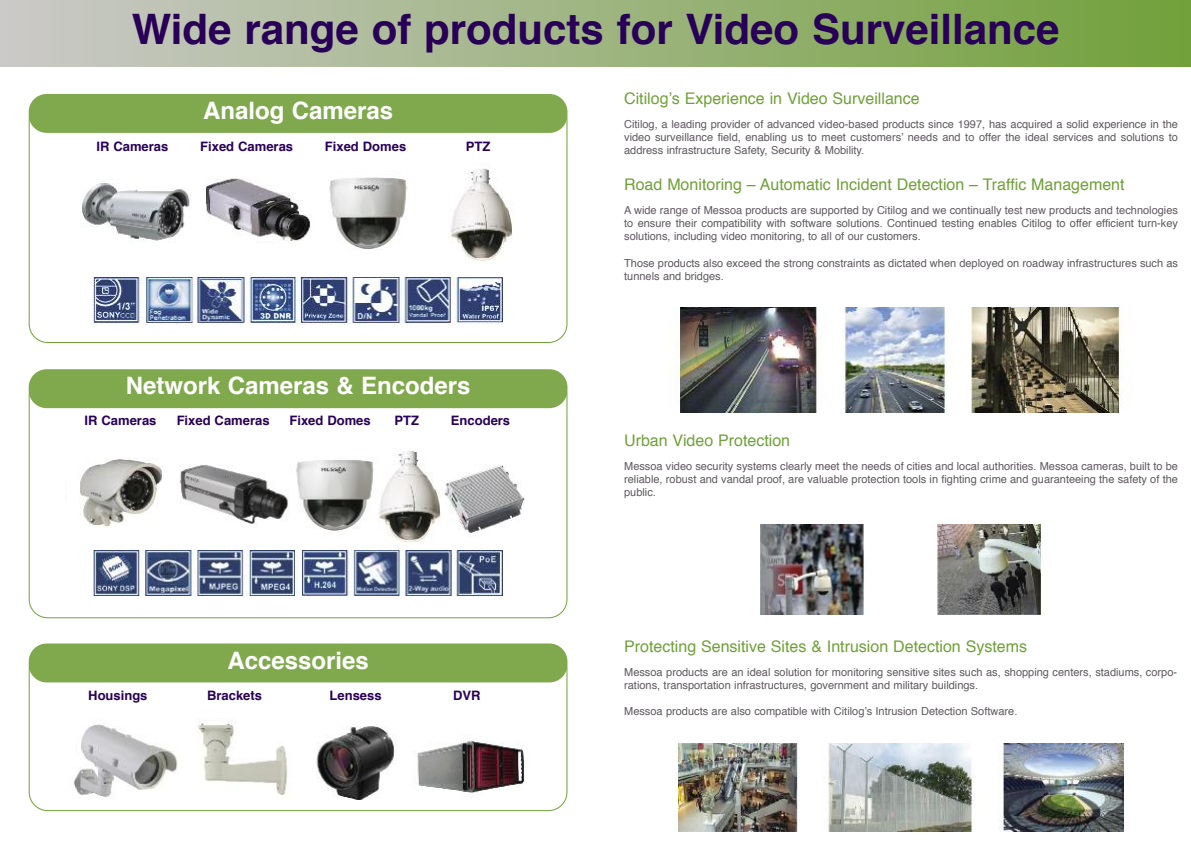
<style>
.page{position:relative;width:1191px;height:842px;background:#fff}
.page>*{position:absolute;margin:0;border:0;box-sizing:border-box;transform-origin:0 0}
.t1{font:700 42px "Helvetica";color:#280057}
.t2{font:700 24px "Helvetica";color:#fff}
.t3{font:16px "Helvetica";color:#70a038}
.t4{font:700 13px "Helvetica";color:#280057}
.t5{font:11px/13.2px "Helvetica";color:#5f5860;text-align:justify}
</style>
<div class="page">
<svg style="left:29px;top:101px;width:538px;height:242px"></svg>
<div style="left:0;top:0;width:1191px;height:66px;background:linear-gradient(to right,#cbc9c9,#72a03a)"></div>
<div style="left:29px;top:94px;width:538px;height:39px;background:#7fa94c;border-radius:18px"></div>
<img style="left:81px;top:164px;width:459px;height:101px">
<img style="left:94px;top:277px;width:408px;height:50px">
<svg style="left:29px;top:377px;width:538px;height:241px"></svg>
<div style="left:29px;top:369px;width:538px;height:39px;background:#7fa94c;border-radius:18px"></div>
<img style="left:66px;top:449px;width:459px;height:94px">
<img style="left:94px;top:550px;width:408px;height:46px">
<svg style="left:29px;top:651px;width:538px;height:160px"></svg>
<div style="left:29px;top:643px;width:538px;height:39px;background:#7fa94c;border-radius:18px"></div>
<img style="left:69px;top:710px;width:459px;height:90px">
<img style="left:677px;top:307px;width:447px;height:105px">
<img style="left:760px;top:524px;width:280px;height:90px">
<img style="left:678px;top:743px;width:445px;height:88px">
<img style="left:205px;top:178px;width:106px;height:63px">
<div style="left:67px;top:457px;width:112px;height:72px;background:#fff"></div>
<img style="left:80px;top:458px;width:83px;height:68px">
<div style="left:192px;top:170px;width:13px;height:77px;background:#fff"></div>
<h1 class="t1" style="left:132px;top:12px;width:929px">Wide range of products for Video Surveillance</h1>
<h2 class="t2" style="left:203px;top:101px;width:192px">Analog Cameras</h2>
<p class="t4" style="left:96px;top:141px;width:73px">IR Cameras</p>
<p class="t4" style="left:200px;top:141px;width:94px">Fixed Cameras</p>
<p class="t4" style="left:325px;top:141px;width:83px">Fixed Domes</p>
<p class="t4" style="left:466px;top:141px;width:26px">PTZ</p>
<h2 class="t2" style="left:126px;top:376px;width:346px">Network Cameras &amp; Encoders</h2>
<p class="t4" style="left:85px;top:415px;width:73px">IR Cameras</p>
<p class="t4" style="left:177px;top:415px;width:94px">Fixed Cameras</p>
<p class="t4" style="left:289px;top:415px;width:83px">Fixed Domes</p>
<p class="t4" style="left:394px;top:415px;width:26px">PTZ</p>
<p class="t4" style="left:451px;top:415px;width:61px">Encoders</p>
<h2 class="t2" style="left:227px;top:650px;width:143px">Accessories</h2>
<p class="t4" style="left:88px;top:689px;width:61px">Housings</p>
<p class="t4" style="left:207px;top:689px;width:56px">Brackets</p>
<p class="t4" style="left:330px;top:689px;width:54px">Lensess</p>
<p class="t4" style="left:453px;top:689px;width:29px">DVR</p>
<h3 class="t3" style="left:624px;top:92px;width:297px">Citilog’s Experience in Video Surveillance</h3>
<p class="t5" style="left:624px;top:118px;width:555px">Citilog, a leading provider of advanced video-based products since 1997, has acquired a solid experience in the video surveillance field, enabling us to meet customers’ needs and to offer the ideal services and solutions to address infrastructure Safety, Security &amp; Mobility.</p>
<h3 class="t3" style="left:624px;top:178px;width:502px">Road Monitoring – Automatic Incident Detection – Traffic Management</h3>
<p class="t5" style="left:624px;top:204px;width:555px">A wide range of Messoa products are supported by Citilog and we continually test new products and technologies to ensure their compatibility with software solutions. Continued testing enables Citilog to offer efficient turn-key solutions, including video monitoring, to all of our customers.</p>
<p class="t5" style="left:624px;top:257px;width:555px">Those products also exceed the strong constraints as dictated when deployed on roadway infrastructures such as tunnels and bridges.</p>
<h3 class="t3" style="left:624px;top:434px;width:167px">Urban Video Protection</h3>
<p class="t5" style="left:624px;top:460px;width:555px">Messoa video security systems clearly meet the needs of cities and local authorities. Messoa cameras, built to be reliable, robust and vandal proof, are valuable protection tools in fighting crime and guaranteeing the safety of the public.</p>
<h3 class="t3" style="left:624px;top:639px;width:404px">Protecting Sensitive Sites &amp; Intrusion Detection Systems</h3>
<p class="t5" style="left:624px;top:666px;width:554px">Messoa products are an ideal solution for monitoring sensitive sites such as, shopping centers, stadiums, corpo&shy;rations, transportation infrastructures, government and military buildings.</p>
<p class="t5" style="left:624px;top:705px;width:395px">Messoa products are also compatible with Citilog’s Intrusion Detection Software.</p>
</div>
